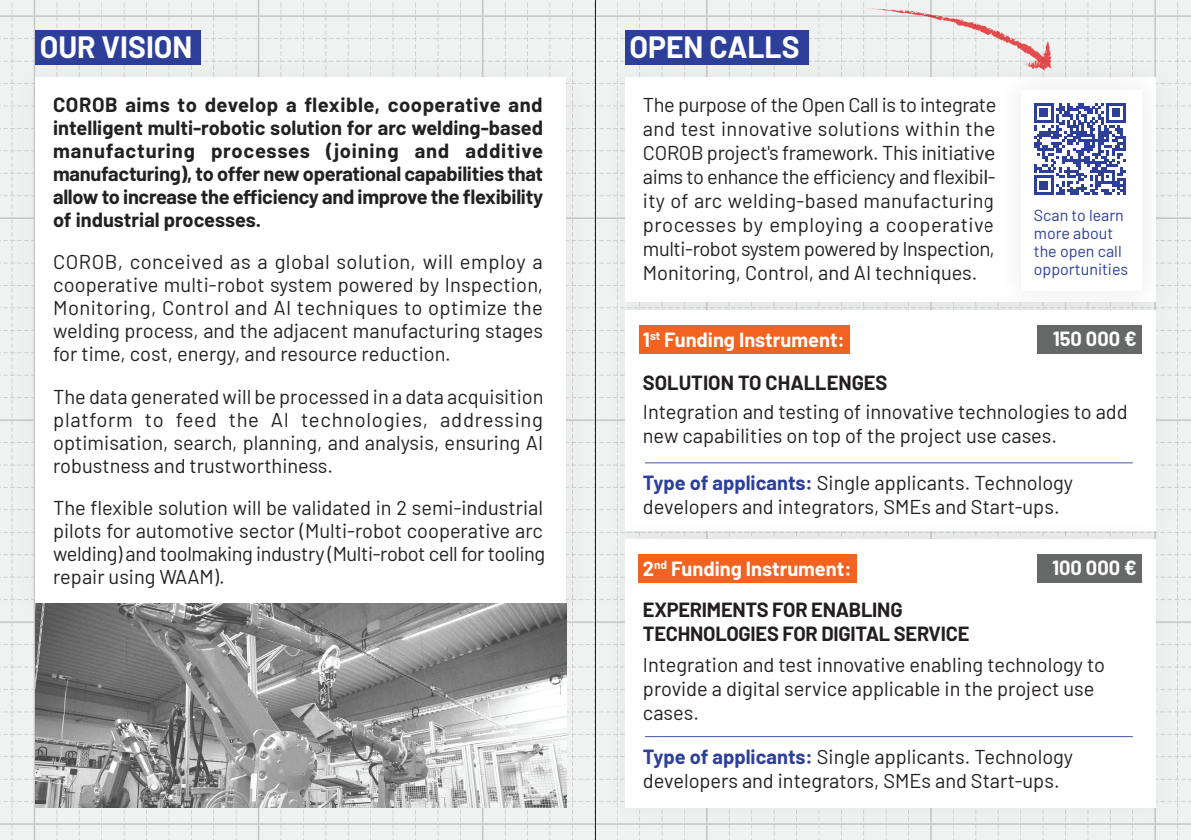
<style>
.page{position:relative;width:1191px;height:840px;background:#fff}
.page>*{position:absolute;margin:0;border:0;box-sizing:border-box;transform-origin:0 0}
.t1{font:700 30px "Barlow";color:#fff}
.t2{font:20px/23px "Barlow";color:#212121;text-align:justify}
.t3{font:20px/24px "Barlow";color:#231f20}
.t4{font:700 20px/23px "Barlow";letter-spacing:-.015em;color:#212121;text-align:justify}
.t5{font:700 20px/43.2px "Barlow";letter-spacing:-.01em;color:#231f20}
.t6{font:700 20px "Barlow";color:#fff}
.t7{font:16px/18px "Barlow";color:#2d3f99}
.s1{color:#fff}
.s2{font-weight:700;color:#2d3f99}
</style>
<div class="page">
<img style="left:0;top:0;width:1191px;height:839px">
<hr style="left:595px;top:0;width:1px;height:839px;background:#231f20">
<div style="left:35px;top:30px;width:166px;height:34px;background:#2d3f99"></div>
<img style="left:0;top:40px;width:604px;height:608px">
<div style="left:35px;top:77px;width:531px;height:533px;background:#fff"></div>
<img style="left:35px;top:603px;width:531px;height:204px">
<div style="left:591px;top:43px;width:599px;height:233px;background:#f0f1f1"></div>
<div style="left:625px;top:77px;width:531px;height:224px;background:#fff"></div>
<div style="left:625px;top:30px;width:183px;height:34px;background:#2d3f99"></div>
<img style="left:986px;top:55px;width:190px;height:221px">
<div style="left:1021px;top:90px;width:121px;height:200px;background:#fff"></div>
<svg style="left:1034px;top:103px;width:91px;height:92px"></svg>
<img style="left:591px;top:276px;width:599px;height:229px">
<div style="left:625px;top:310px;width:531px;height:221px;background:#fff"></div>
<img style="left:591px;top:505px;width:599px;height:334px">
<div style="left:625px;top:539px;width:531px;height:268px;background:#fff"></div>
<div style="left:638px;top:325px;width:211px;height:28px;background:#f26221"></div>
<div style="left:1037px;top:325px;width:105px;height:28px;background:#666767"></div>
<hr style="left:645px;top:462px;width:487px;height:1px;background:#4556a5">
<hr style="left:645px;top:735px;width:487px;height:1px;background:#4556a5">
<div style="left:638px;top:554px;width:219px;height:28px;background:#f26221"></div>
<div style="left:1037px;top:554px;width:105px;height:28px;background:#666767"></div>
<svg style="left:850px;top:8px;width:201px;height:63px"></svg>
<h1 class="t1" style="left:40px;top:25px;width:154px">OUR VISION</h1>
<h1 class="t1" style="left:629px;top:25px;width:172px">OPEN CALLS</h1>
<p class="t2" style="left:643px;top:91px;width:355px;line-height:24px">The purpose of the Open Call is to integrate and test innovative solutions within the COROB project's framework. This initiative aims to enhance the efficiency and flexibil&shy;ity of arc welding-based manufacturing processes by employing a cooperative multi-robot system powered by Inspection, Monitoring, Control, and AI techniques.</p>
<p class="t4" style="left:53px;top:92px;width:491px">COROB aims to develop a flexible, cooperative and intelligent multi-robotic solution for arc welding-based manufacturing processes (joining and additive manufacturing), to offer new operational capabilities that allow to increase the efficiency and improve the flexibility of industrial processes.</p>
<p class="t2" style="left:53px;top:249px;width:491px">COROB, conceived as a global solution, will employ a cooperative multi-robot system powered by Inspection, Monitoring, Control and AI techniques to optimize the welding process, and the adjacent manufacturing stages for time, cost, energy, and resource reduction.</p>
<p class="t2" style="left:53px;top:383px;width:492px">The data generated will be processed in a data acquisition platform to feed the AI technologies, addressing optimisation, search, planning, and analysis, ensuring AI robustness and trustworthiness.</p>
<p class="t2" style="left:53px;top:494px;width:494px">The flexible solution will be validated in 2 semi-industrial pilots for automotive sector (Multi-robot cooperative arc welding) and toolmaking industry (Multi-robot cell for tooling repair using WAAM).</p>
<p class="t7" style="left:1034px;top:205px;width:96px">Scan to learn more about the open call opportunities</p>
<p class="t6" style="left:1052px;top:324px;width:86px">150 000 €</p>
<p class="t5" style="left:643px;top:316px;width:246px"><span class="s1">1</span><sup>st</sup> <span class="s1">Funding Instrument:<br></span>SOLUTION TO CHALLENGES</p>
<p class="t3" style="left:643px;top:397px;width:486px">Integration and testing of innovative technologies to add new capabilities on top of the project use cases.</p>
<p class="t3" style="left:643px;top:469px;width:432px"><span class="s2">Type of applicants:</span> Single applicants. Technology developers and integrators, SMEs and Start-ups.</p>
<p class="t5" style="left:643px;top:546px;width:261px;line-height:41px"><span class="s1">2</span><sup>nd</sup> <span class="s1">Funding Instrument:<br></span>EXPERIMENTS FOR ENABLING</p>
<p class="t5" style="left:643px;top:610px;width:328px">TECHNOLOGIES FOR DIGITAL SERVICE</p>
<p class="t3" style="left:643px;top:651px;width:463px">Integration and test innovative enabling technology to provide a digital service applicable in the project use cases.</p>
<p class="t6" style="left:1052px;top:553px;width:86px">100 000 €</p>
<p class="t3" style="left:643px;top:743px;width:432px"><span class="s2">Type of applicants:</span> Single applicants. Technology developers and integrators, SMEs and Start-ups.</p>
</div>
